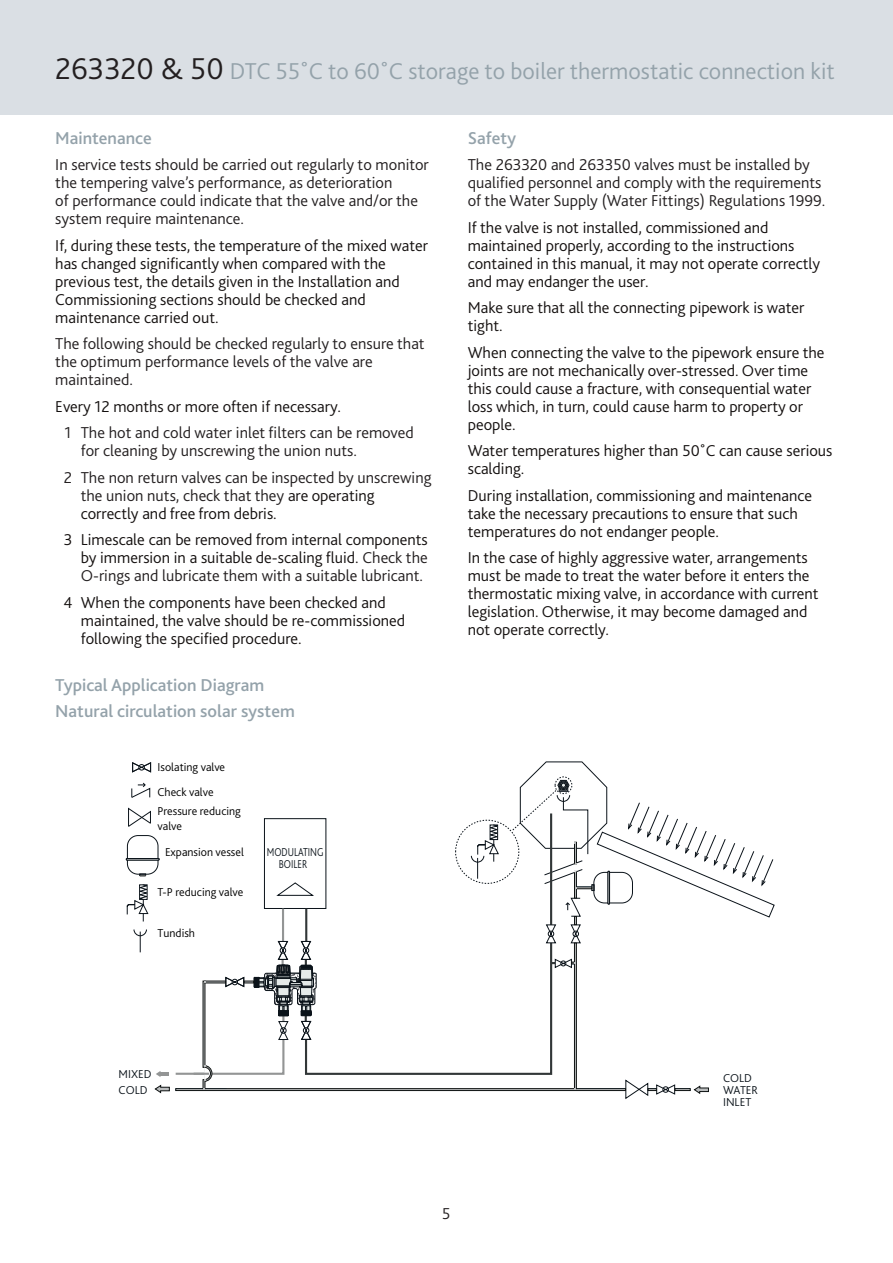
<style>
.page{position:relative;width:893px;height:1263px;background:#fff}
.page>*{position:absolute;margin:0;border:0;box-sizing:border-box;transform-origin:0 0}
.t1{font:300 24px "Bliss 2";color:#94a2aa}
.t2{font:500 18px/26.5px "Bliss 2";color:#94a2aa}
.t3{font:300 16.5px/18px "Bliss 2";color:#14100f}
.t4{font:300 16.5px/18px "Bliss 2";color:#231f20}
.t5{font:300 12px/25.2px "Bliss 2";color:#000001}
.t6{font:300 12px/12px "Bliss 2";color:#0b131a}
.t7{font:300 12px/12px "Bliss 2";color:#0b131a;text-align:center;scale:.8 1}
.s1{font-size:31.5px;color:#231f20}
.s2{color:#14100f}
.s3{color:#231f20}
</style>
<div class="page">
<div style="left:0;top:0;width:893px;height:115px;background:#dadfe4"></div>
<svg style="left:126px;top:761px;width:648px;height:338px"></svg>
<h1 class="t1" style="left:55px;top:62px;width:781px"><span class="s1">263320 &amp; 50</span> DTC 55˚C to 60˚C storage to boiler thermostatic connection kit</h1>
<p class="t2" style="left:55px;top:126px;width:98px">Maintenance</p>
<p class="t4" style="left:55px;top:157px;width:375px">In service tests should be carried out regularly to monitor the tempering valve’s performance, as deterioration<br>of performance could indicate that the valve and/or the system require maintenance.</p>
<p class="t3" style="left:55px;top:238px;width:374px">If, during these tests, the temperature of the mixed water has changed significantly when compared with the previous test, the details given in the Installation and Commissioning sections should be checked and maintenance carried out.</p>
<p class="t4" style="left:55px;top:336px;width:371px">The following should be checked regularly to ensure that the optimum performance levels of the valve are maintained.</p>
<p class="t3" style="left:55px;top:399px;width:287px">Every 12 months or more often if necessary.</p>
<p class="t4" style="left:81px;top:425px;width:335px;text-indent:-16px">1 The hot and cold water inlet filters can be removed for cleaning by unscrewing the union nuts.</p>
<p class="t4" style="left:81px;top:470px;width:352px;text-indent:-17px">2 The non return valves can be inspected by unscrewing the union nuts, check that they <span class="s2">are operating correctly and free from debris.</span></p>
<p class="t3" style="left:81px;top:532px;width:348px;text-align:justify;text-indent:-17px">3 Limescale can be removed from internal components by immersion in a suitable de-scaling fluid. <span class="s3">Check the O-rings and lubricate them with a suitable lubricant.</span></p>
<p class="t3" style="left:81px;top:595px;width:326px;text-indent:-17px">4 When the components have been checked and maintained, the valve should be re-commissioned following the specified procedure.</p>
<p class="t2" style="left:55px;top:673px;width:241px">Typical Application Diagram<br>Natural circulation solar system</p>
<p class="t5" style="left:158px;top:756px;width:69px">Isolating valve<br>Check valve</p>
<p class="t5" style="left:158px;top:805px;width:85px;line-height:14.4px">Pressure reducing valve</p>
<p class="t5" style="left:165px;top:841px;width:80px">Expansion vessel</p>
<p class="t5" style="left:158px;top:881px;width:87px">T-P reducing valve</p>
<p class="t5" style="left:158px;top:921px;width:39px">Tundish</p>
<p class="t7" style="left:267px;top:847px;width:73px">MODULATING<br>BOILER</p>
<p class="t2" style="left:468px;top:126px;width:50px">Safety</p>
<p class="t4" style="left:468px;top:157px;width:359px">The 263320 and 263350 valves must be installed by qualified personnel and comply with the requirements of the Water Supply (Water Fittings) Regulations 1999.</p>
<p class="t3" style="left:468px;top:220px;width:354px">If the valve is not installed, commissioned and maintained properly, according to the instructions contained in this manual, it may not operate correctly and may endanger the user.</p>
<p class="t3" style="left:468px;top:300px;width:338px">Make sure that all the connecting pipework is water tight.</p>
<p class="t3" style="left:468px;top:345px;width:358px">When connecting the valve to the pipework ensure the joints are not mechanically over-stressed. Over time this could cause a fracture, with consequential water loss which, in turn, could cause harm to property or people.</p>
<p class="t3" style="left:468px;top:443px;width:366px">Water temperatures higher than 50˚C can cause serious scalding.</p>
<p class="t3" style="left:468px;top:488px;width:346px">During installation, commissioning and maintenance take the necessary precautions to ensure that such temperatures do not endanger people.</p>
<p class="t3" style="left:468px;top:550px;width:352px">In the case of highly aggressive water, arrangements must be made to treat the water before it enters the thermostatic mixing valve, in accordance with current legislation. Otherwise, it may become damaged and not operate correctly.</p>
<p class="t6" style="left:119px;top:1069px;width:34px">MIXED</p>
<p class="t6" style="left:119px;top:1085px;width:30px">COLD</p>
<p class="t4" style="left:442px;top:1205px;width:10px">5</p>
<p class="t6" style="left:723px;top:1073px;width:37px">COLD<br>WATER<br>INLET</p>
</div>
